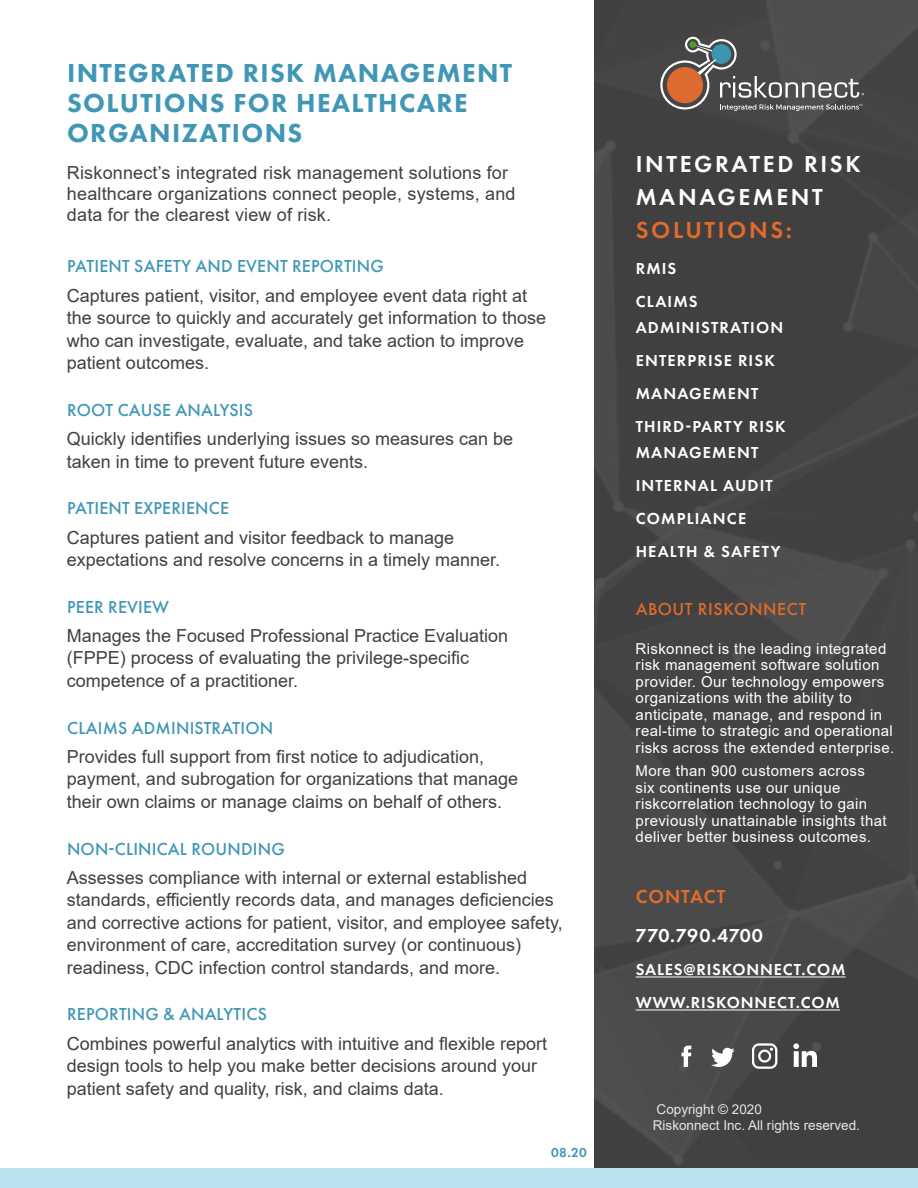
<style>
.page{position:relative;width:918px;height:1188px;background:#fff}
.page>*{position:absolute;margin:0;border:0;box-sizing:border-box;transform-origin:0 0}
.t1{font:800 27px/30px "Futura PT";letter-spacing:.05em;color:#4097b5}
.t2{font:600 24px/33px "Futura PT";letter-spacing:.11em;color:#fff}
.t3{font:600 24px "Futura PT";letter-spacing:.11em;color:#e26b2b}
.t4{font:600 19.5px "Futura PT";letter-spacing:.04em;color:#fff}
.t5{font:600 19.5px "Futura PT";letter-spacing:.05em;color:#e26b2b}
.t6{font:18px/22.5px "Arial";color:#404040}
.t7{font:500 18px "Futura PT";letter-spacing:.01em;color:#4097b5}
.t8{font:500 18px "Futura PT";letter-spacing:.035em;color:#e26b2b}
.t9{font:600 16.5px/33px "Futura PT";letter-spacing:.07em;color:#fff}
.t10{font:600 16.5px/33px "Futura PT";letter-spacing:.05em;color:#fff}
.t11{font:15px/16.5px "Arial";letter-spacing:.025em;color:#fff}
.t12{font:13.5px/16.2px "Arial";color:#e6e6e6}
.t13{font:600 13.5px "Futura PT";color:#4097b5}
</style>
<div class="page">
<img style="left:594px;top:0;width:324px;height:1169px">
<hr style="left:636px;top:977px;width:210px;height:1px;background:#fff">
<hr style="left:636px;top:1010px;width:204px;height:1px;background:#fff">
<svg style="left:660px;top:37px;width:204px;height:74px;background:#67625e"></svg>
<svg style="left:681px;top:1046px;width:10px;height:21px"></svg>
<svg style="left:711px;top:1048px;width:24px;height:19px"></svg>
<svg style="left:793px;top:1043px;width:24px;height:24px"></svg>
<svg style="left:752px;top:1043px;width:25px;height:26px"></svg>
<div style="left:0;top:1169px;width:918px;height:19px;background:#b9e2ed"></div>
<h1 class="t1" style="left:67px;top:57px;width:447px">INTEGRATED RISK MANAGEMENT<br>SOLUTIONS FOR HEALTHCARE<br>ORGANIZATIONS</h1>
<p class="t6" style="left:67px;top:162px;width:450px;line-height:21px">Riskonnect’s integrated risk management solutions for healthcare organizations connect people, systems, and data for the clearest view of risk.</p>
<p class="t7" style="left:67px;top:256px;width:318px">PATIENT SAFETY AND EVENT REPORTING</p>
<p class="t6" style="left:67px;top:284px;width:481px">Captures patient, visitor, and employee event data right at the source to quickly and accurately get information to those who can investigate, evaluate, and take action to improve patient outcomes.</p>
<p class="t7" style="left:67px;top:399px;width:187px">ROOT CAUSE ANALYSIS</p>
<p class="t6" style="left:67px;top:427px;width:448px">Quickly identifies underlying issues so measures can be taken in time to prevent future events.</p>
<p class="t7" style="left:67px;top:497px;width:164px">PATIENT EXPERIENCE</p>
<p class="t6" style="left:67px;top:526px;width:435px">Captures patient and visitor feedback to manage expectations and resolve concerns in a timely manner.</p>
<p class="t7" style="left:67px;top:596px;width:104px">PEER REVIEW</p>
<p class="t6" style="left:67px;top:624px;width:443px">Manages the Focused Professional Practice Evaluation (FPPE) process of evaluating the privilege-specific competence of a practitioner.</p>
<p class="t7" style="left:67px;top:717px;width:208px">CLAIMS ADMINISTRATION</p>
<p class="t6" style="left:67px;top:745px;width:453px">Provides full support from first notice to adjudication, payment, and subrogation for organizations that manage their own claims or manage claims on behalf of others.</p>
<p class="t7" style="left:67px;top:838px;width:219px">NON-CLINICAL ROUNDING</p>
<p class="t6" style="left:67px;top:866px;width:497px">Assesses compliance with internal or external established standards, efficiently records data, and manages deficiencies and corrective actions for patient, visitor, and employee safety, environment of care, accreditation survey (or continuous) readiness, CDC infection control standards, and more.</p>
<p class="t7" style="left:67px;top:1004px;width:202px">REPORTING &amp; ANALYTICS</p>
<p class="t6" style="left:67px;top:1032px;width:482px">Combines powerful analytics with intuitive and flexible report design tools to help you make better decisions around your patient safety and quality, risk, and claims data.</p>
<p class="t13" style="left:551px;top:1144px;width:37px">08.20</p>
<h2 class="t2" style="left:636px;top:147px;width:226px">INTEGRATED RISK<br>MANAGEMENT</h2>
<h2 class="t3" style="left:636px;top:215px;width:157px">SOLUTIONS:</h2>
<p class="t9" style="left:636px;top:252px;width:64px">RMIS<br>CLAIMS</p>
<p class="t9" style="left:636px;top:311px;width:152px">ADMINISTRATION<br>ENTERPRISE RISK<br>MANAGEMENT<br>THIRD-PARTY RISK</p>
<p class="t9" style="left:636px;top:436px;width:146px">MANAGEMENT<br>INTERNAL AUDIT<br>COMPLIANCE<br>HEALTH &amp; SAFETY</p>
<p class="t8" style="left:636px;top:599px;width:172px">ABOUT RISKONNECT</p>
<p class="t11" style="left:636px;top:640px;width:260px">Riskonnect is the leading integrated risk management software solution provider. Our technology empowers organizations with the ability to anticipate, manage, and respond in real-time to strategic and operational risks across the extended enterprise.</p>
<p class="t11" style="left:636px;top:762px;width:253px">More than 900 customers across six continents use our unique riskcorrelation technology to gain previously unattainable insights that deliver better business outcomes.</p>
<p class="t5" style="left:636px;top:884px;width:91px">CONTACT</p>
<p class="t4" style="left:636px;top:924px;width:129px">770.790.4700</p>
<p class="t10" style="left:636px;top:953px;width:211px">SALES@RISKONNECT.COM<br>WWW.RISKONNECT.COM</p>
<p class="t12" style="left:653px;top:1101px;width:209px">Copyright © 2020<br>Riskonnect Inc. All rights reserved.</p>
</div>
